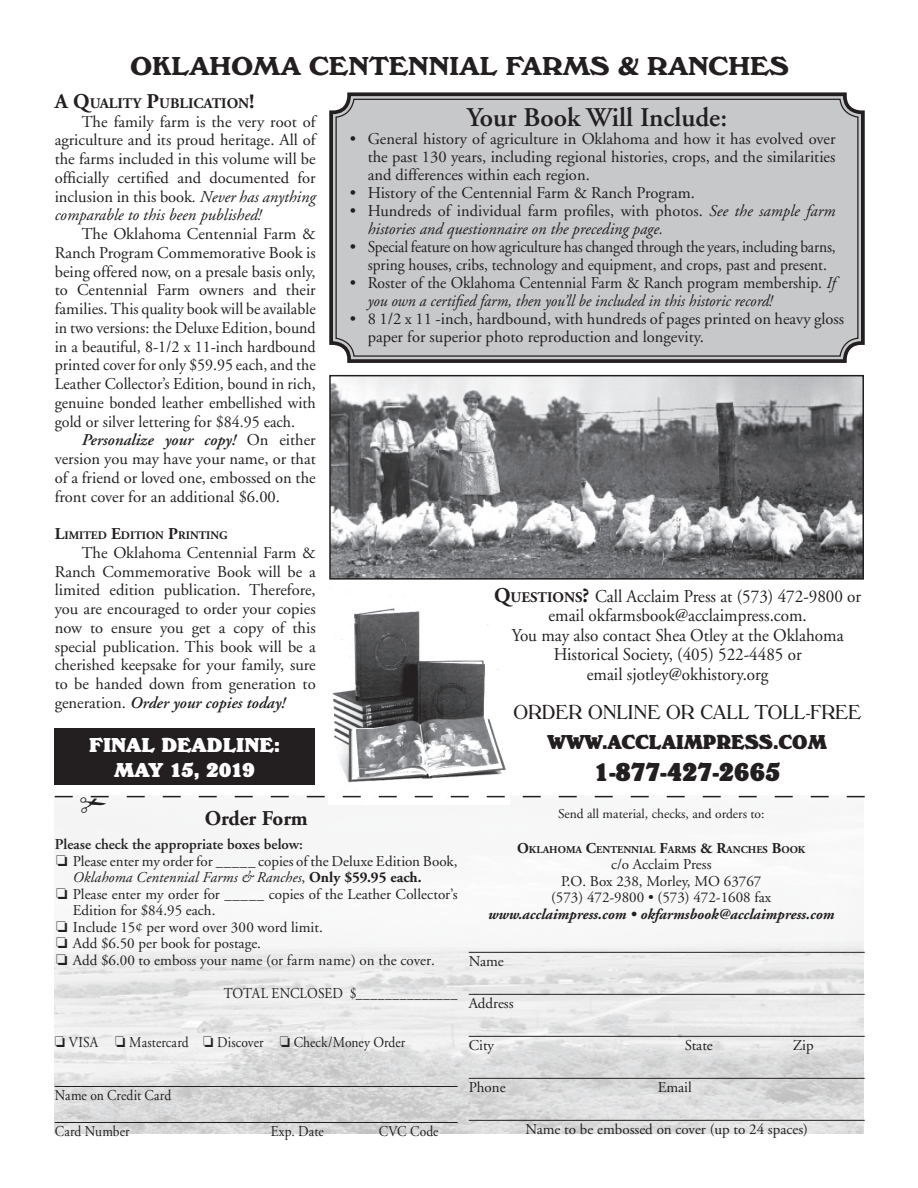
<style>
.page{position:relative;width:918px;height:1188px;background:#fff}
.page>*{position:absolute;margin:0;border:0;box-sizing:border-box;transform-origin:0 0}
.t1{font:700 27px "Windsor D";color:#231f20}
.t2{font:600 27px "Adobe Garamond";color:#231f20}
.t3{font:27px "Windsor D Ultr Heav";color:#231f20;scale:.94 1}
.t4{font:21px "Windsor D";color:#231f20;scale:.94 1}
.t5{font:21px "Windsor D Ultr Heav";color:#231f20;scale:.94 1}
.t6{font:21px "Windsor D Ultr Heav";color:#fff}
.t7{font:21px "Windsor D Ultr Heav";letter-spacing:-.05em;color:#fff}
.t8{font:700 21px "Adobe Garamond";letter-spacing:-.005em;color:#231f20}
.t9{font:18px/19.5px "Adobe Garamond";color:#231f20;text-align:center;scale:.95 1}
.t10{font:16.5px/18.8px "Adobe Garamond";color:#231f20;text-align:justify}
.t11{font:italic 16.5px/18px "Adobe Garamond";color:#231f20;scale:.95 1}
.t12{font:italic 16.5px/18px "Adobe Garamond";color:#231f20}
.t13{font:15px/16.5px "Adobe Garamond";color:#231f20}
.t14{font:15px "Adobe Garamond";color:#231f20;scale:.9 1}
.t15{font:italic 700 15px "Adobe Garamond";color:#231f20}
.t16{font:600 15px "Adobe Garamond";color:#231f20}
.t17{font:700 14.7px "Adobe Garamond";color:#231f20}
.t18{font:13.5px "Adobe Garamond";color:#231f20}
.t19{font:700 11.55px "Adobe Garamond";color:#231f20}
.t20{font:700 10.5px "Adobe Garamond";color:#231f20}
.s1{font-style:normal}
.s2{font-size:21px}
.s3{font-style:italic}
.s4{font-weight:600;font-style:italic}
.s5{font-size:16.5px}
.s6{font-weight:700;font-size:21px}
.s7{font-weight:700;font-size:14.7px}
.s8{font-family:"Times"}
.s9{font-weight:700}
.s10{font-size:15px}
</style>
<div class="page">
<img style="left:54px;top:796px;width:810px;height:338px">
<img style="left:331px;top:589px;width:175px;height:207px">
<hr style="left:55px;top:1086px;width:403px;height:1px;background:#231f20">
<hr style="left:55px;top:1122px;width:403px;height:1px;background:#231f20">
<div style="left:54px;top:728px;width:261px;height:57px;background:#231f20"></div>
<hr style="left:469px;top:952px;width:396px;height:1px;background:#231f20">
<hr style="left:469px;top:994px;width:396px;height:1px;background:#231f20">
<hr style="left:469px;top:1036px;width:396px;height:1px;background:#231f20">
<hr style="left:469px;top:1078px;width:396px;height:1px;background:#231f20">
<hr style="left:469px;top:1120px;width:396px;height:1px;background:#231f20">
<img style="left:332px;top:378px;width:529px;height:199px">
<div style="left:329px;top:375px;width:535px;height:205px;border:2px solid #231f20"></div>
<svg style="left:329px;top:92px;width:536px;height:271px"></svg>
<div style="left:335px;top:99px;width:524px;height:258px;border:1px solid #231f20;border-radius:18px"></div>
<svg style="left:55px;top:796px;width:810px;height:17px"></svg>
<p class="t1" style="left:130px;top:50px;width:660px">OKLAHOMA CENTENNIAL FARMS &amp; RANCHES</p>
<p class="t2" style="left:467px;top:102px;width:262px">Your Book Will Include:</p>
<p class="t10" style="left:368px;top:130px;width:469px;line-height:18px;text-indent:-18px">• General history of agriculture in Oklahoma and how it has evolved over the past 130 years, including regional histories, crops, and the similarities and differences within each region.</p>
<p class="t10" style="left:350px;top:184px;width:347px">• History of the Centennial Farm &amp; Ranch Program.</p>
<p class="t12" style="left:368px;top:202px;width:469px;text-indent:-18px"><span class="s1">• Hundreds of individual farm profiles, with photos.</span> See the sample farm histories and questionnaire on the preceding page.</p>
<p class="t10" style="left:350px;top:238px;width:488px;line-height:18px;text-align:center">• Special feature on how agriculture has changed through the years, including barns, spring houses, cribs, technology and equipment, and crops, past and present.</p>
<p class="t11" style="left:368px;top:274px;width:494px;text-indent:-18px"><span class="s1">• Roster of the Oklahoma Centennial Farm &amp; Ranch program membership.</span> If you own a certified farm, then you’ll be included in this historic record!</p>
<p class="t10" style="left:368px;top:310px;width:478px;line-height:18px;text-indent:-18px">• 8 1/2 x 11 -inch, hardbound, with hundreds of pages printed on heavy gloss paper for superior photo reproduction and longevity.</p>
<p class="t17" style="left:55px;top:95px;width:201px"><span class="s2">A Q</span>UALITY <span class="s2">P</span>UBLICATION<span class="s2">!</span></p>
<p class="t10" style="left:55px;top:112px;width:263px;text-indent:27px">The family farm is the very root of agriculture and its proud heritage. All of the farms included in this volume will be officially certified and documented for inclusion in this book<span class="s3">. Never has anything comparable to this been published!</span></p>
<p class="t10" style="left:55px;top:225px;width:263px;text-indent:27px">The Oklahoma Centennial Farm &amp; Ranch Program Commemorative Book is being offered now, on a presale basis only, to Centennial Farm owners and their families. This quality book will be available in two versions: the Deluxe Edition, bound in a beautiful, 8-1/2 x 11-inch hardbound printed cover for only $59.95 each, and the Leather Collector’s Edition, bound in rich, genuine bonded leather embellished with gold or silver lettering for $84.95 each.</p>
<p class="t10" style="left:55px;top:431px;width:263px;text-indent:27px"><span class="s4">Personalize your copy!</span> On either version you may have your name, or that of a friend or loved one, embossed on the front cover for an additional $6.00.</p>
<p class="t19" style="left:55px;top:529px;width:174px"><span class="s5">L</span>IMITED <span class="s5">E</span>DITION <span class="s5">P</span>RINTING</p>
<p class="t10" style="left:55px;top:544px;width:263px;text-indent:27px">The Oklahoma Centennial Farm &amp; Ranch Commemorative Book will be a limited edition publication. Therefore, you are encouraged to order your copies now to ensure you get a copy of this special publication. This book will be a cherished keepsake for your family, sure to be handed down from generation to generation. <span class="s4">Order your copies today!</span></p>
<p class="t9" style="left:494px;top:587px;width:388px"><span class="s6">Q</span><span class="s7">UESTIONS</span><span class="s6">?</span> Call Acclaim Press at (573) 472-9800 or email okfarmsbook@acclaimpress.com.</p>
<p class="t9" style="left:512px;top:626px;width:351px">You may also contact Shea Otley at the Oklahoma</p>
<p class="t9" style="left:554px;top:645px;width:263px">Historical Society, (405) 522-4485 or</p>
<p class="t9" style="left:587px;top:665px;width:193px">email sjotley@okhistory.org</p>
<p class="t4" style="left:513px;top:700px;width:371px">ORDER ONLINE OR CALL TOLL-FREE</p>
<p class="t5" style="left:548px;top:730px;width:299px">WWW.ACCLAIMPRESS.COM</p>
<p class="t3" style="left:594px;top:757px;width:200px">1-877-427-2665</p>
<p class="t6" style="left:89px;top:733px;width:192px">FINAL DEADLINE:</p>
<p class="t7" style="left:114px;top:758px;width:142px">MAY 15, 2019</p>
<p class="t8" style="left:205px;top:807px;width:105px">Order Form</p>
<p class="t16" style="left:55px;top:836px;width:250px">Please check the appropriate boxes below:</p>
<p class="t13" style="left:73px;top:853px;width:386px;text-indent:-16px">❏ Please enter my order for <span class="s8">_____</span> copies of the Deluxe Edition Book,<br><span class="s3">Oklahoma Centennial Farms &amp; Ranches</span>, <span class="s9">Only $59.95 each.</span></p>
<p class="t13" style="left:73px;top:886px;width:386px;text-indent:-16px">❏ Please enter my order for <span class="s8">_____</span> copies of the Leather Collector’s<br>Edition for $84.95 each.</p>
<p class="t13" style="left:56px;top:919px;width:268px">❏ Include 15¢ per word over 300 word limit.</p>
<p class="t13" style="left:56px;top:936px;width:206px">❏ Add $6.50 per book for postage.</p>
<p class="t13" style="left:56px;top:952px;width:380px">❏ Add $6.00 to emboss your name (or farm name) on the cover.</p>
<p class="t14" style="left:224px;top:985px;width:261px">TOTAL ENCLOSED $<span class="s8">______________</span></p>
<p class="t14" style="left:55px;top:1034px;width:391px">❏ VISA ❏ Mastercard ❏ Discover ❏ Check/Money Order</p>
<p class="t14" style="left:55px;top:1087px;width:131px">Name on Credit Card</p>
<p class="t14" style="left:55px;top:1123px;width:85px">Card Number</p>
<p class="t14" style="left:271px;top:1123px;width:61px">Exp. Date</p>
<p class="t14" style="left:379px;top:1123px;width:68px">CVC Code</p>
<p class="t18" style="left:558px;top:807px;width:208px">Send all material, checks, and orders to:</p>
<p class="t20" style="left:517px;top:844px;width:290px"><span class="s10">O</span>KLAHOMA <span class="s10">C</span>ENTENNIAL <span class="s10">F</span>ARMS <span class="s10">&amp; R</span>ANCHES <span class="s10">B</span>OOK</p>
<p class="t13" style="left:611px;top:857px;width:102px">c/o Acclaim Press</p>
<p class="t13" style="left:561px;top:873px;width:202px">P.O. Box 238, Morley, MO 63767</p>
<p class="t13" style="left:551px;top:890px;width:222px">(573) 472-9800 • (573) 472-1608 fax</p>
<p class="t15" style="left:488px;top:906px;width:348px">www.acclaimpress.com • okfarmsbook@acclaimpress.com</p>
<p class="t13" style="left:469px;top:953px;width:37px">Name</p>
<p class="t13" style="left:469px;top:995px;width:46px">Address</p>
<p class="t13" style="left:469px;top:1037px;width:27px">City</p>
<p class="t13" style="left:685px;top:1037px;width:30px">State</p>
<p class="t13" style="left:793px;top:1037px;width:22px">Zip</p>
<p class="t13" style="left:469px;top:1079px;width:38px">Phone</p>
<p class="t13" style="left:658px;top:1079px;width:36px">Email</p>
<p class="t13" style="left:525px;top:1121px;width:284px">Name to be embossed on cover (up to 24 spaces)</p>
</div>
